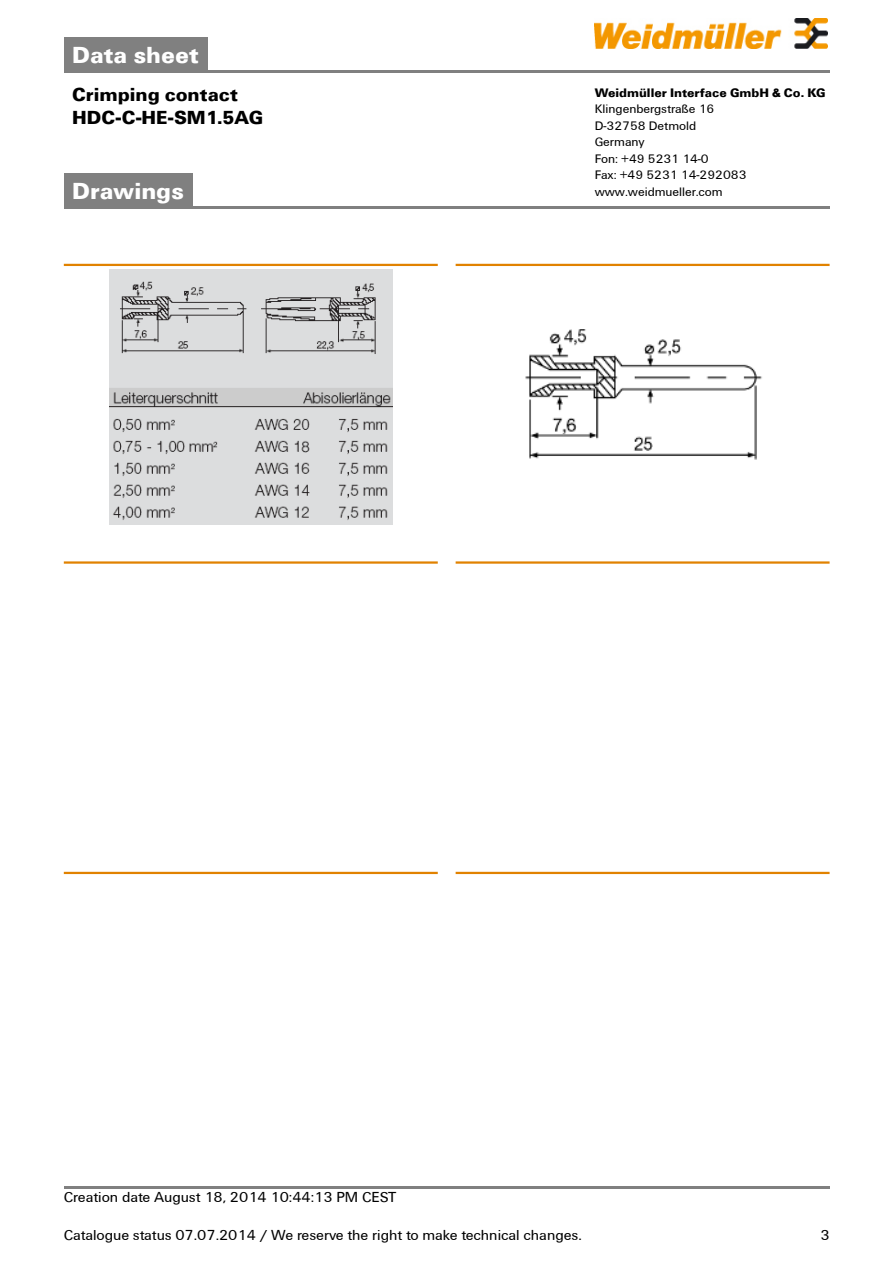
<style>
.page{position:relative;width:893px;height:1263px;background:#fff}
.page>*{position:absolute;margin:0;border:0;box-sizing:border-box;transform-origin:0 0}
.t1{font:700 24px "Weidmueller";color:#fff}
.t2{font:700 19.5px/22.5px "Weidmueller";color:#000}
.t3{font:15px "Weidmueller";color:#000}
.t4{font:12.75px/16.5px "Weidmueller";color:#000}
.t5{font:700 12.75px "Weidmueller";color:#000}
</style>
<div class="page">
<div style="left:64px;top:38px;width:143px;height:32px;background:#808080"></div>
<hr style="left:64px;top:70px;width:765px;height:2px;background:#808080">
<img style="left:594px;top:18px;width:233px;height:30px">
<div style="left:64px;top:174px;width:129px;height:32px;background:#808080"></div>
<hr style="left:64px;top:206px;width:765px;height:3px;background:#808080">
<hr style="left:64px;top:1186px;width:765px;height:3px;background:#808080">
<hr style="left:64px;top:264px;width:374px;height:2px;background:#e18200">
<img style="left:109px;top:269px;width:283px;height:255px">
<hr style="left:455px;top:264px;width:374px;height:2px;background:#e18200">
<img style="left:525px;top:329px;width:237px;height:131px">
<hr style="left:64px;top:561px;width:374px;height:3px;background:#e18200">
<hr style="left:455px;top:561px;width:374px;height:3px;background:#e18200">
<hr style="left:64px;top:872px;width:374px;height:2px;background:#e18200">
<hr style="left:455px;top:872px;width:374px;height:2px;background:#e18200">
<h1 class="t1" style="left:72px;top:40px;width:128px">Data sheet</h1>
<h2 class="t2" style="left:72px;top:83px;width:192px">Crimping contact<br>HDC-C-HE-SM1.5AG</h2>
<p class="t5" style="left:594px;top:85px;width:232px">Weidmüller Interface GmbH &amp; Co. KG</p>
<p class="t4" style="left:594px;top:101px;width:153px">Klingenbergstraße 16<br>D-32758 Detmold<br>Germany<br>Fon: +49 5231 14-0<br>Fax: +49 5231 14-292083</p>
<h1 class="t1" style="left:72px;top:176px;width:113px">Drawings</h1>
<p class="t4" style="left:594px;top:183px;width:129px">www.weidmueller.com</p>
<p class="t3" style="left:64px;top:1188px;width:334px">Creation date August 18, 2014 10:44:13 PM CEST</p>
<p class="t3" style="left:64px;top:1227px;width:519px">Catalogue status 07.07.2014 / We reserve the right to make technical changes.</p>
<p class="t3" style="left:820px;top:1227px;width:11px">3</p>
</div>
